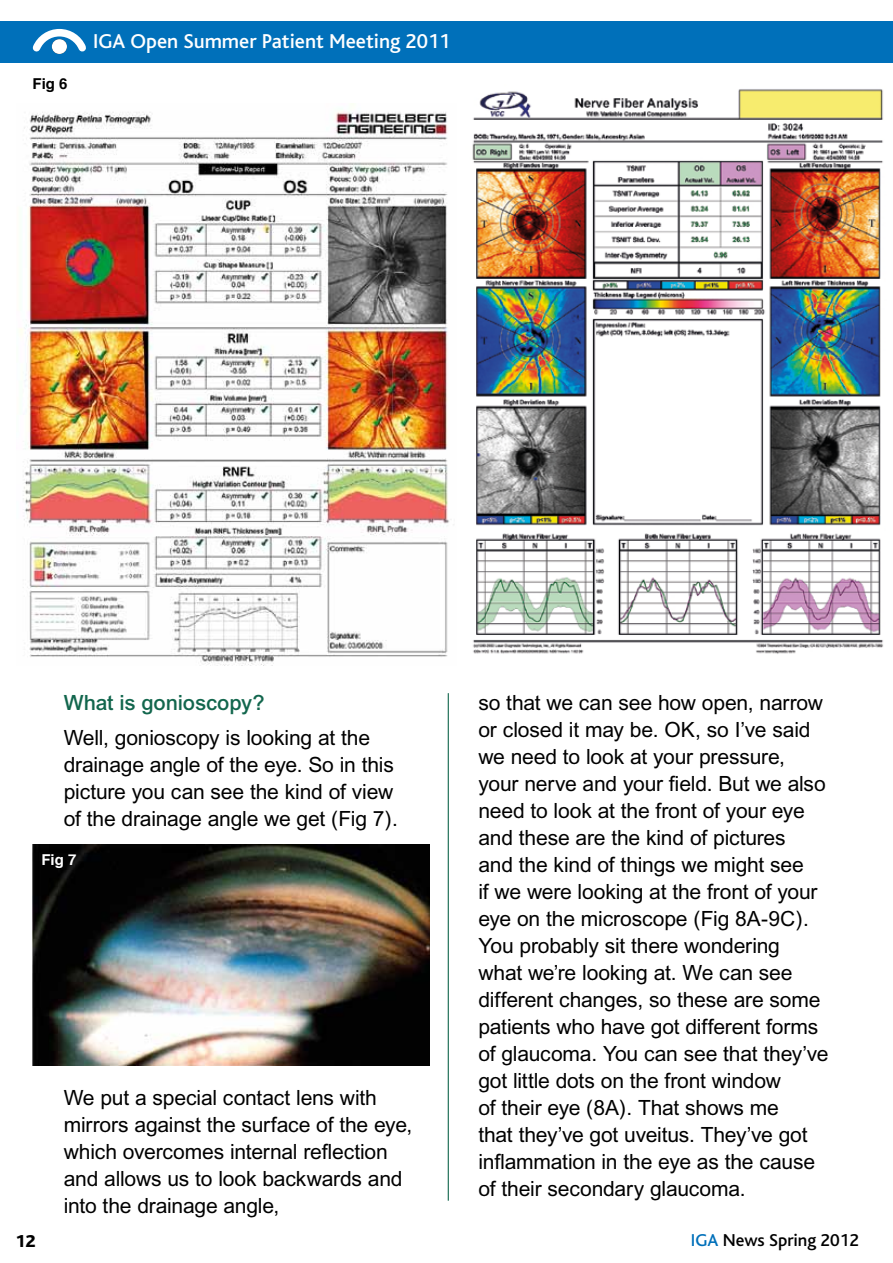
<style>
.page{position:relative;width:893px;height:1263px;background:#fff}
.page>*{position:absolute;margin:0;border:0;box-sizing:border-box;transform-origin:0 0}
.t1{font:21px/27px "Arial";letter-spacing:-.01em;color:#000}
.t2{font:500 21px "Bliss";color:#fff}
.t3{font:500 21px "Arial";letter-spacing:-.005em;color:#12664d}
.t4{font:500 18px "Bliss";color:#000}
.t5{font:800 18px "Bliss";color:#000}
.t6{font:700 15px "Helvetica";color:#fff}
.t7{font:700 15px "Helvetica";color:#000}
.s1{color:#0070ba}
</style>
<div class="page">
<div style="left:0;top:21px;width:893px;height:41px;background:#0070ba"></div>
<svg style="left:32px;top:28px;width:54px;height:26px"></svg>
<div style="left:52px;top:39px;width:15px;height:15px;background:#fff;border-radius:50%"></div>
<hr style="left:448px;top:693px;width:1px;height:508px;background:#12664d">
<img style="left:472px;top:89px;width:412px;height:565px">
<img style="left:33px;top:844px;width:397px;height:221px">
<img style="left:19px;top:111px;width:435px;height:554px">
<p class="t7" style="left:33px;top:71px;width:37px">Fig 6</p>
<p class="t2" style="left:93px;top:31px;width:359px">IGA Open Summer Patient Meeting 2011</p>
<p class="t3" style="left:64px;top:690px;width:203px">What is gonioscopy?</p>
<p class="t1" style="left:64px;top:724px;width:336px">Well, gonioscopy is looking at the drainage angle of the eye. So in this picture you can see the kind of view of the drainage angle we get (Fig 7).</p>
<p class="t6" style="left:41px;top:847px;width:37px">Fig 7</p>
<p class="t1" style="left:64px;top:1084px;width:350px">We put a special contact lens with mirrors against the surface of the eye, which overcomes internal reflection and allows us to look backwards and into the drainage angle,</p>
<p class="t1" style="left:478px;top:689px;width:352px">so that we can see how open, narrow or closed it may be. OK, so I’ve said we need to look at your pressure, your nerve and your field. But we also need to look at the front of your eye and these are the kind of pictures<br>and the kind of things we might see<br>if we were looking at the front of your eye on the microscope (Fig 8A-9C).<br>You probably sit there wondering what we’re looking at. We can see different changes, so these are some patients who have got different forms of glaucoma. You can see that they’ve got little dots on the front window<br>of their eye (8A). That shows me<br>that they’ve got uveitus. They’ve got inflammation in the eye as the cause of their secondary glaucoma.</p>
<p class="t5" style="left:16px;top:1232px;width:22px">12</p>
<p class="t4" style="left:691px;top:1231px;width:170px"><span class="s1">IGA</span> News Spring 2012</p>
</div>
